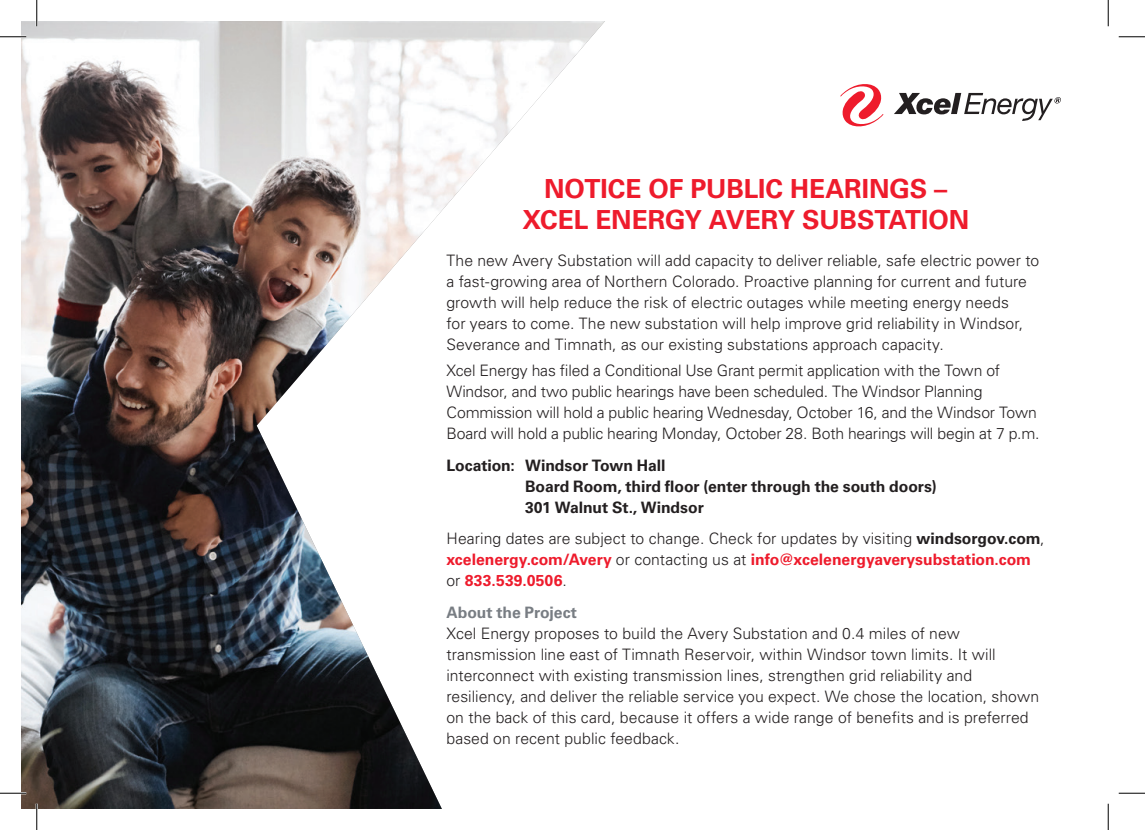
<style>
.page{position:relative;width:1145px;height:830px;background:#fff}
.page>*{position:absolute;margin:0;border:0;box-sizing:border-box;transform-origin:0 0}
.t1{font:700 26.25px/31.5px "Univers LT Std";letter-spacing:-.005em;color:#ee1b2c;text-align:center}
.t2{font:300 15.75px/21px "Univers LT Std";color:#231f20}
.t3{font:700 15.75px/21px "Univers LT Std";letter-spacing:-.005em;color:#231f20}
.t4{font:700 15.75px "Univers LT Std";letter-spacing:-.005em;color:#787d83}
.s1{font-weight:700}
.s2{font-weight:700;color:#ee1b2c}
</style>
<div class="page">
<svg style="left:840px;top:84px;width:43px;height:42px"></svg>
<svg style="left:894px;top:93px;width:166px;height:28px"></svg>
<img style="left:21px;top:21px;width:584px;height:787px">
<hr style="left:0;top:36px;width:26px;height:2px;background:#fff">
<hr style="left:0;top:792px;width:26px;height:2px;background:#fff">
<hr style="left:36px;top:0;width:2px;height:26px;background:#fff">
<hr style="left:36px;top:803px;width:2px;height:27px;background:#fff">
<svg style="left:0;top:36px;width:26px;height:1px"></svg>
<svg style="left:1118px;top:36px;width:26px;height:1px"></svg>
<svg style="left:0;top:792px;width:26px;height:1px"></svg>
<svg style="left:1118px;top:792px;width:26px;height:1px"></svg>
<svg style="left:36px;top:0;width:1px;height:26px"></svg>
<svg style="left:36px;top:803px;width:1px;height:27px"></svg>
<svg style="left:1107px;top:0;width:1px;height:26px"></svg>
<svg style="left:1107px;top:803px;width:1px;height:27px"></svg>
<h1 class="t1" style="left:522px;top:173px;width:448px">NOTICE OF PUBLIC HEARINGS –<br>XCEL ENERGY AVERY SUBSTATION</h1>
<p class="t2" style="left:446px;top:250px;width:594px">The new Avery Substation will add capacity to deliver reliable, safe electric power to a fast-growing area of Northern Colorado. Proactive planning for current and future growth will help reduce the risk of electric outages while meeting energy needs<br>for years to come. The new substation will help improve grid reliability in Windsor, Severance and Timnath, as our existing substations approach capacity.</p>
<p class="t2" style="left:446px;top:360px;width:594px">Xcel Energy has filed a Conditional Use Grant permit application with the Town of Windsor, and two public hearings have been scheduled. The Windsor Planning Commission will hold a public hearing Wednesday, October 16, and the Windsor Town Board will hold a public hearing Monday, October 28. Both hearings will begin at 7 p.m.</p>
<p class="t3" style="left:525px;top:455px;width:413px;text-indent:-79px">Location: Windsor Town Hall<br>Board Room, third floor (enter through the south doors)<br>301 Walnut St., Windsor</p>
<p class="t2" style="left:446px;top:528px;width:599px">Hearing dates are subject to change. Check for updates by visiting <span class="s1">windsorgov.com</span>, <span class="s2">xcelenergy.com/Avery</span> or contacting us at <span class="s2">info@xcelenergyaverysubstation.com </span>or <span class="s2">833.539.0506</span>.</p>
<p class="t4" style="left:446px;top:603px;width:132px">About the Project</p>
<p class="t2" style="left:446px;top:622px;width:594px">Xcel Energy proposes to build the Avery Substation and 0.4 miles of new transmission line east of Timnath Reservoir, within Windsor town limits. It will interconnect with existing transmission lines, strengthen grid reliability and resiliency, and deliver the reliable service you expect. We chose the location, shown on the back of this card, because it offers a wide range of benefits and is preferred based on recent public feedback.</p>
</div>
